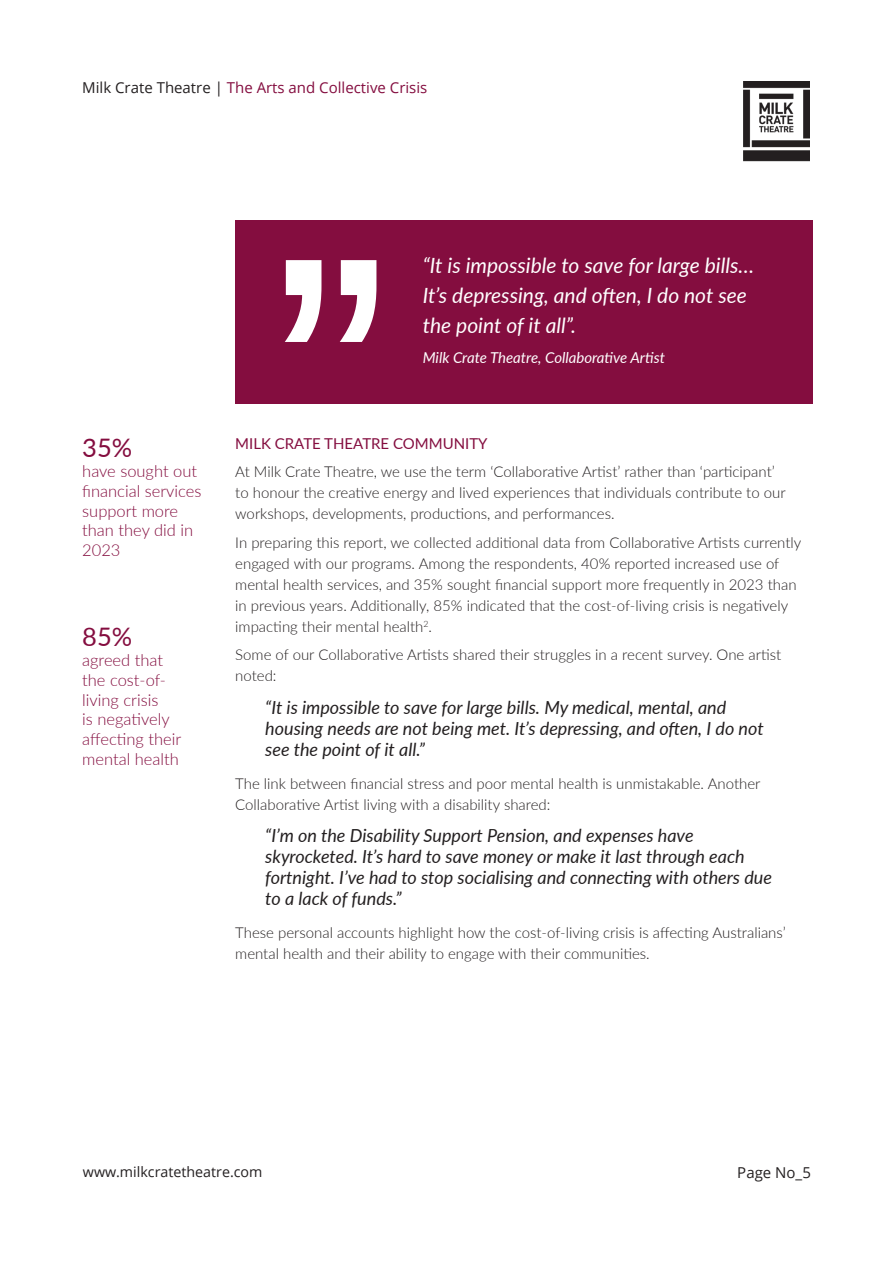
<style>
.page{position:relative;width:893px;height:1263px;background:#fff}
.page>*{position:absolute;margin:0;border:0;box-sizing:border-box;transform-origin:0 0}
.t1{font:25.5px "Lato";color:#840d3f}
._10pt_Size_Align_Left{font:italic 21px/30px "Lato";color:#fff}
._10pt_Size_Align_Left-2{font:italic 18px/21px "Lato";color:#231f20}
.t2{font:300 16.5px/19.8px "Lato";color:#840d3f}
._10pt_Size_Align_Left-3{font:300 15px/21px "Lato";color:#231f20}
.t3{font:15px "Open Sans";color:#840d3f}
._10pt_Size_Align_Left-4{font:italic 15px "Lato";color:#fff}
._10pt_Size_Align_Left-5{font:15px "Lato";color:#840d3f}
.t4{font:15px "Open Sans";color:#231f20}
.t5{font:14.25px "Open Sans";color:#231f20}
.s1{color:#231f20}
</style>
<div class="page">
<img style="left:744px;top:81px;width:66px;height:81px">
<div style="left:235px;top:220px;width:578px;height:184px;background:#840d3f"></div>
<svg style="left:285px;top:260px;width:91px;height:82px"></svg>
<p class="t3" style="left:82px;top:77px;width:347px"><span class="s1">Milk Crate Theatre |</span> The Arts and Collective Crisis</p>
<p class="t1" style="left:82px;top:430px;width:52px">35%</p>
<p class="t2" style="left:82px;top:460px;width:121px">have sought out financial services support more than they did in<br>2023</p>
<p class="t1" style="left:82px;top:619px;width:52px">85%</p>
<p class="t2" style="left:82px;top:649px;width:100px">agreed that the cost-of&shy;living crisis<br>is negatively affecting their mental health</p>
<p class="_10pt_Size_Align_Left" style="left:423px;top:249px;width:333px">“It is impossible to save for large bills…<br>It’s depressing, and often, I do not see the point of it all”.</p>
<p class="_10pt_Size_Align_Left-4" style="left:423px;top:346px;width:244px">Milk Crate Theatre, Collaborative Artist</p>
<p class="_10pt_Size_Align_Left-5" style="left:235px;top:432px;width:254px">MILK CRATE THEATRE COMMUNITY</p>
<p class="_10pt_Size_Align_Left-3" style="left:235px;top:461px;width:552px">At Milk Crate Theatre, we use the term ‘Collaborative Artist’ rather than ‘participant’ to honour the creative energy and lived experiences that individuals contribute to our workshops, developments, productions, and performances.</p>
<p class="_10pt_Size_Align_Left-3" style="left:235px;top:531px;width:568px">In preparing this report, we collected additional data from Collaborative Artists currently engaged with our programs. Among the respondents, 40% reported increased use of mental health services, and 35% sought financial support more frequently in 2023 than in previous years. Additionally, 85% indicated that the cost-of-living crisis is negatively impacting their mental health<sup>2</sup>.</p>
<p class="_10pt_Size_Align_Left-3" style="left:235px;top:644px;width:547px">Some of our Collaborative Artists shared their struggles in a recent survey. One artist noted:</p>
<p class="_10pt_Size_Align_Left-2" style="left:265px;top:696px;width:500px">“It is impossible to save for large bills. My medical, mental, and housing needs are not being met. It’s depressing, and often, I do not see the point of it all.”</p>
<p class="_10pt_Size_Align_Left-3" style="left:235px;top:773px;width:527px">The link between financial stress and poor mental health is unmistakable. Another<br>Collaborative Artist living with a disability shared:</p>
<p class="_10pt_Size_Align_Left-2" style="left:265px;top:824px;width:508px">“I’m on the Disability Support Pension, and expenses have skyrocketed. It’s hard to save money or make it last through each fortnight. I’ve had to stop socialising and connecting with others due to a lack of funds.”</p>
<p class="_10pt_Size_Align_Left-3" style="left:235px;top:921px;width:552px">These personal accounts highlight how the cost-of-living crisis is affecting Australians’ mental health and their ability to engage with their communities.</p>
<p class="t5" style="left:83px;top:1162px;width:181px">www.milkcratetheatre.com</p>
<p class="t4" style="left:737px;top:1162px;width:75px">Page No_5</p>
</div>
